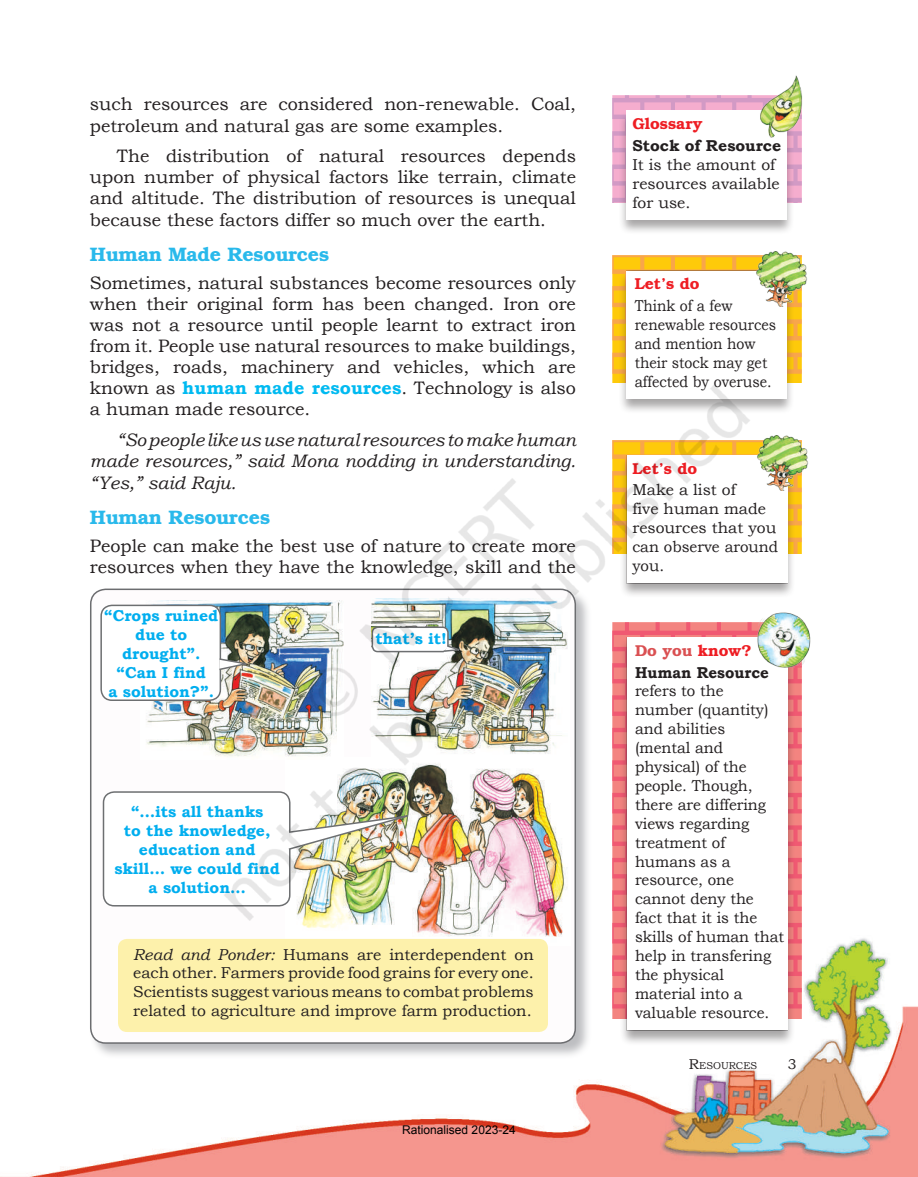
<style>
.page{position:relative;width:918px;height:1177px;background:#fff}
.page>*{position:absolute;margin:0;border:0;box-sizing:border-box;transform-origin:0 0}
.t1{font:600 19.5px "Bookman";letter-spacing:-.01em;color:#29b9eb}
.t2{font:18px/21.1px "Bookman Old Style";color:#231f20}
.t3{font:italic 18px/21.3px "Bookman Old Style";color:#231f20;text-align:justify}
.t4{font:15.75px/18.9px "Bookman Old Style";letter-spacing:-.005em;color:#231f20}
.t5{font:15.75px/18.9px "Bookman Old Style";letter-spacing:-.005em;color:#231f20;scale:.96 1}
.t6{font:700 15.75px/18.9px "Bookman Old Style";color:#00aeef;text-align:center}
.t7{font:15.75px/18.9px "Bookman Old Style";letter-spacing:-.005em;color:#231f20;scale:.9 1}
.t8{font:600 15.75px "Bookman";color:#ee1d23}
.t9{font:700 15.75px "Bookman Old Style";color:#231f20}
.t10{font:700 15.75px "Bookman Old Style";color:#231f20;scale:.96 1}
.t11{font:600 15.75px "Bookman";color:#da5052}
.t12{font:14.25px "Bookman Old Style";color:#231f20}
.t13{font:12px "Arial";color:#000}
.t14{font:10.05px "Bookman Old Style";color:#231f20}
.s1{font-weight:700;color:#00baf1}
.s2{font-style:italic}
.s3{color:#ee1d23}
.s4{font-size:14.25px}
</style>
<div class="page">
<img style="left:0;top:956px;width:918px;height:221px">
<svg style="left:891px;top:1176px;width:27px;height:1px"></svg>
<img style="left:43px;top:75px;width:832px;height:1100px">
<img style="left:131px;top:316px;width:635px;height:636px">
<p class="t2" style="left:90px;top:93px;width:488px;line-height:21.6px">such resources are considered non-renewable. Coal, petroleum and natural gas are some examples.</p>
<p class="t2" style="left:90px;top:145px;width:488px;text-align:justify;text-indent:27px">The distribution of natural resources depends upon number of physical factors like terrain, climate and altitude. The distribution of resources is unequal because these factors differ so much over the earth.</p>
<p class="t1" style="left:90px;top:243px;width:241px">Human Made Resources</p>
<p class="t2" style="left:90px;top:272px;width:488px;text-align:justify">Sometimes, natural substances become resources only when their original form has been changed. Iron ore was not a resource until people learnt to extract iron from it. People use natural resources to make buildings, bridges, roads, machinery and vehicles, which are known as <span class="s1">human made resources</span>. Technology is also a human made resource.</p>
<p class="t3" style="left:90px;top:429px;width:488px;text-indent:27px">“So people like us use natural resources to make human made resources,” said Mona nodding in understanding. “Yes,” said Raju.</p>
<p class="t1" style="left:90px;top:506px;width:182px">Human Resources</p>
<p class="t2" style="left:90px;top:535px;width:488px;line-height:21.6px">People can make the best use of nature to create more resources when they have the knowledge, skill and the</p>
<p class="t6" style="left:104px;top:606px;width:116px">“Crops ruined due to drought”. “Can I find<br>a solution?”.</p>
<p class="t6" style="left:114px;top:802px;width:167px">“…its all thanks<br>to the knowledge, education and skill… we could find a solution…</p>
<p class="t6" style="left:375px;top:629px;width:73px">that’s it!</p>
<p class="t4" style="left:133px;top:945px;width:402px;text-align:justify"><span class="s2">Read and Ponder:</span> Humans are interdependent on each other. Farmers provide food grains for every one.<br>Scientists suggest various means to combat problems related to agriculture and improve farm production.</p>
<p class="t13" style="left:402px;top:1121px;width:115px">Rationalised 2023-24</p>
<p class="t8" style="left:633px;top:115px;width:71px">Glossary</p>
<p class="t9" style="left:633px;top:134px;width:150px">Stock of Resource</p>
<p class="t4" style="left:633px;top:155px;width:149px">It is the amount of resources available for use.</p>
<p class="t8" style="left:635px;top:274px;width:66px">Let’s do</p>
<p class="t7" style="left:635px;top:296px;width:159px">Think of a few renewable resources and mention how their stock may get affected by overuse.</p>
<p class="t8" style="left:632px;top:459px;width:66px">Let’s do</p>
<p class="t4" style="left:632px;top:481px;width:147px">Make a list of<br>five human made resources that you can observe around you.</p>
<p class="t11" style="left:635px;top:641px;width:118px">Do you <span class="s3">know?</span></p>
<p class="t10" style="left:635px;top:661px;width:141px">Human Resource</p>
<p class="t5" style="left:635px;top:682px;width:157px">refers to the number (quantity) and abilities (mental and physical) of the people. Though, there are differing views regarding treatment of humans as a resource, one cannot deny the fact that it is the skills of human that help in transfering the physical material into a valuable resource.</p>
<p class="t14" style="left:689px;top:1058px;width:70px"><span class="s4">R</span>ESOURCES</p>
<p class="t12" style="left:788px;top:1054px;width:10px">3</p>
</div>
